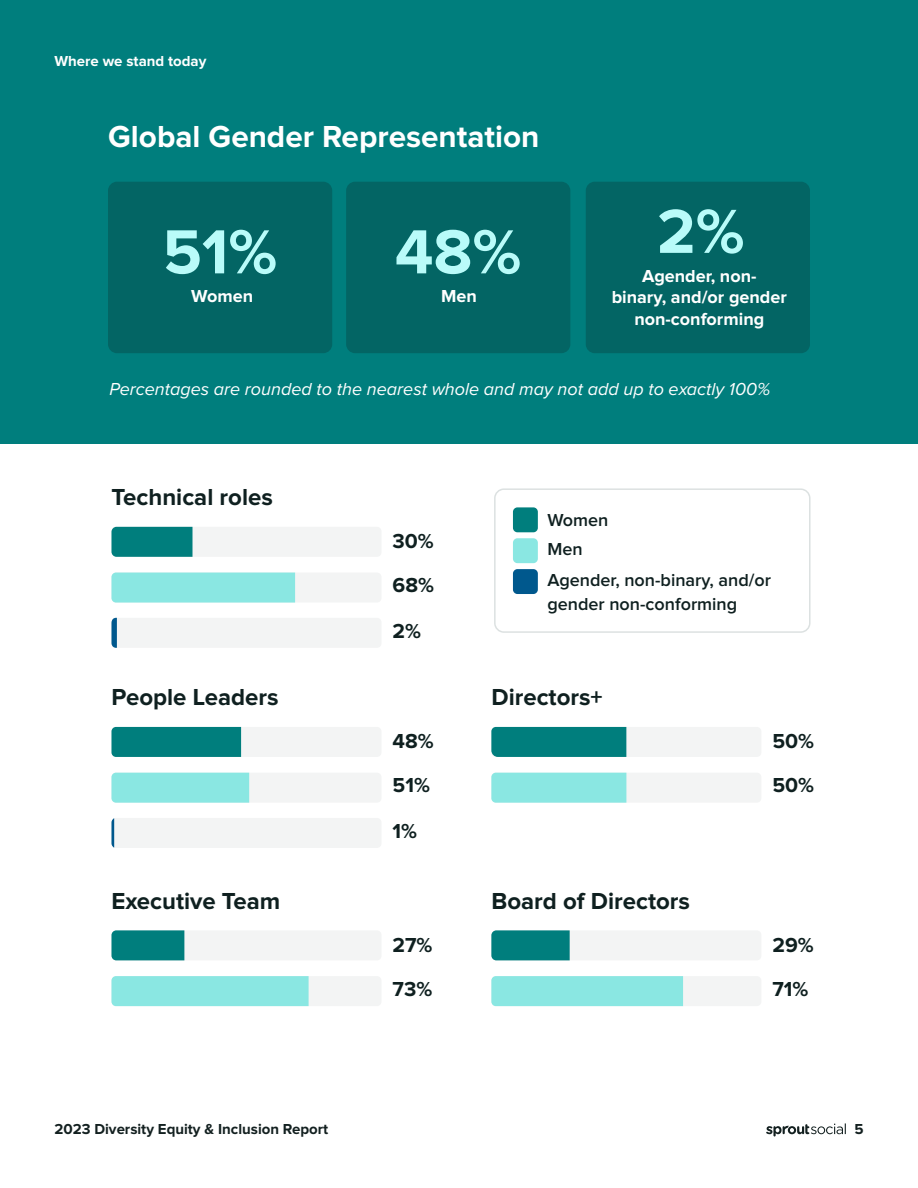
<style>
.page{position:relative;width:918px;height:1188px;background:#fff}
.page>*{position:absolute;margin:0;border:0;box-sizing:border-box;transform-origin:0 0}
.t1{font:700 64.5px "Proxima Nova";color:#b9fbf9}
.t2{font:700 31.5px "Proxima Nova";color:#fff}
.t3{font:700 24px "Proxima Nova";color:#0f2020}
.t4{font:700 21px/43.8px "Proxima Nova";color:#0f2020}
.t5{font:italic 18px "Proxima Nova";color:#fff}
.t6{font:700 18px/21.6px "Proxima Nova";color:#fff;text-align:center}
.t7{font:600 18px/29.4px "Proxima Nova";color:#0f2020}
.t8{font:700 15px "Proxima Nova";color:#132020}
.t9{font:700 15px "Proxima Nova";color:#fff}
</style>
<div class="page">
<div style="left:0;top:0;width:918px;height:444px;background:#007e7d"></div>
<div style="left:108px;top:182px;width:224px;height:171px;background:#036564;border-radius:9px"></div>
<div style="left:346px;top:182px;width:224px;height:171px;background:#036564;border-radius:9px"></div>
<div style="left:586px;top:182px;width:224px;height:171px;background:#036564;border-radius:9px"></div>
<div style="left:112px;top:727px;width:270px;height:30px;background:#f3f4f4;border-radius:4px"></div>
<div style="left:112px;top:773px;width:270px;height:30px;background:#f3f4f4;border-radius:4px"></div>
<div style="left:112px;top:818px;width:270px;height:30px;background:#f3f4f4;border-radius:4px"></div>
<div style="left:112px;top:930px;width:270px;height:30px;background:#f3f4f4;border-radius:4px"></div>
<div style="left:112px;top:976px;width:270px;height:30px;background:#f3f4f4;border-radius:4px"></div>
<div style="left:112px;top:527px;width:270px;height:30px;background:#f3f4f4;border-radius:4px"></div>
<div style="left:112px;top:573px;width:270px;height:30px;background:#f3f4f4;border-radius:4px"></div>
<div style="left:112px;top:618px;width:270px;height:30px;background:#f3f4f4;border-radius:4px"></div>
<div style="left:491px;top:727px;width:270px;height:30px;background:#f3f4f4;border-radius:4px"></div>
<div style="left:491px;top:773px;width:270px;height:30px;background:#f3f4f4;border-radius:4px"></div>
<div style="left:491px;top:930px;width:270px;height:30px;background:#f3f4f4;border-radius:4px"></div>
<div style="left:491px;top:976px;width:270px;height:30px;background:#f3f4f4;border-radius:4px"></div>
<div style="left:112px;top:527px;width:81px;height:30px;background:#007e7d"></div>
<div style="left:112px;top:573px;width:183px;height:30px;background:#8ae7e2"></div>
<svg style="left:112px;top:618px;width:5px;height:30px"></svg>
<div style="left:112px;top:727px;width:129px;height:30px;background:#007e7d"></div>
<div style="left:112px;top:773px;width:137px;height:30px;background:#8ae7e2"></div>
<svg style="left:112px;top:818px;width:2px;height:30px"></svg>
<div style="left:491px;top:727px;width:135px;height:30px;background:#007e7d"></div>
<div style="left:491px;top:773px;width:135px;height:30px;background:#8ae7e2"></div>
<div style="left:112px;top:930px;width:72px;height:30px;background:#007e7d"></div>
<div style="left:112px;top:976px;width:197px;height:30px;background:#8ae7e2"></div>
<div style="left:491px;top:930px;width:79px;height:30px;background:#007e7d"></div>
<div style="left:491px;top:976px;width:192px;height:30px;background:#8ae7e2"></div>
<svg style="left:494px;top:488px;width:317px;height:145px"></svg>
<div style="left:513px;top:507px;width:25px;height:25px;background:#007e7d;border-radius:5px"></div>
<div style="left:513px;top:538px;width:25px;height:25px;background:#8ae7e2;border-radius:5px"></div>
<div style="left:513px;top:569px;width:25px;height:25px;background:#00588d;border-radius:5px"></div>
<svg style="left:766px;top:1123px;width:80px;height:14px"></svg>
<p class="t9" style="left:54px;top:54px;width:154px">Where we stand today</p>
<h2 class="t2" style="left:108px;top:122px;width:433px">Global Gender Representation</h2>
<h1 class="t1" style="left:163px;top:222px;width:116px">51%</h1>
<p class="t6" style="left:191px;top:286px;width:63px">Women</p>
<h1 class="t1" style="left:395px;top:222px;width:128px">48%</h1>
<p class="t6" style="left:441px;top:286px;width:37px">Men</p>
<h1 class="t1" style="left:657px;top:202px;width:89px">2%</h1>
<p class="t6" style="left:612px;top:266px;width:177px">Agender, non-<br>binary, and/or gender non-conforming</p>
<p class="t5" style="left:109px;top:381px;width:662px">Percentages are rounded to the nearest whole and may not add up to exactly 100%</p>
<p class="t3" style="left:112px;top:486px;width:163px">Technical roles</p>
<p class="t3" style="left:112px;top:687px;width:168px">People Leaders</p>
<p class="t3" style="left:112px;top:890px;width:170px">Executive Team</p>
<p class="t4" style="left:393px;top:520px;width:43px">30%<br>68%</p>
<p class="t4" style="left:393px;top:610px;width:30px">2%</p>
<p class="t4" style="left:393px;top:720px;width:43px">48%<br>51%</p>
<p class="t4" style="left:393px;top:810px;width:26px">1%</p>
<p class="t4" style="left:393px;top:924px;width:41px">27%<br>73%</p>
<p class="t7" style="left:547px;top:506px;width:63px">Women<br>Men</p>
<p class="t7" style="left:547px;top:569px;width:225px;line-height:24px">Agender, non-binary, and/or gender non-conforming</p>
<p class="t3" style="left:491px;top:687px;width:113px">Directors+</p>
<p class="t3" style="left:491px;top:890px;width:200px">Board of Directors</p>
<p class="t4" style="left:772px;top:720px;width:43px">50%<br>50%</p>
<p class="t4" style="left:772px;top:924px;width:43px">29%<br>71%</p>
<p class="t8" style="left:54px;top:1122px;width:275px">2023 Diversity Equity &amp; Inclusion Report</p>
<p class="t8" style="left:854px;top:1122px;width:11px">5</p>
</div>
